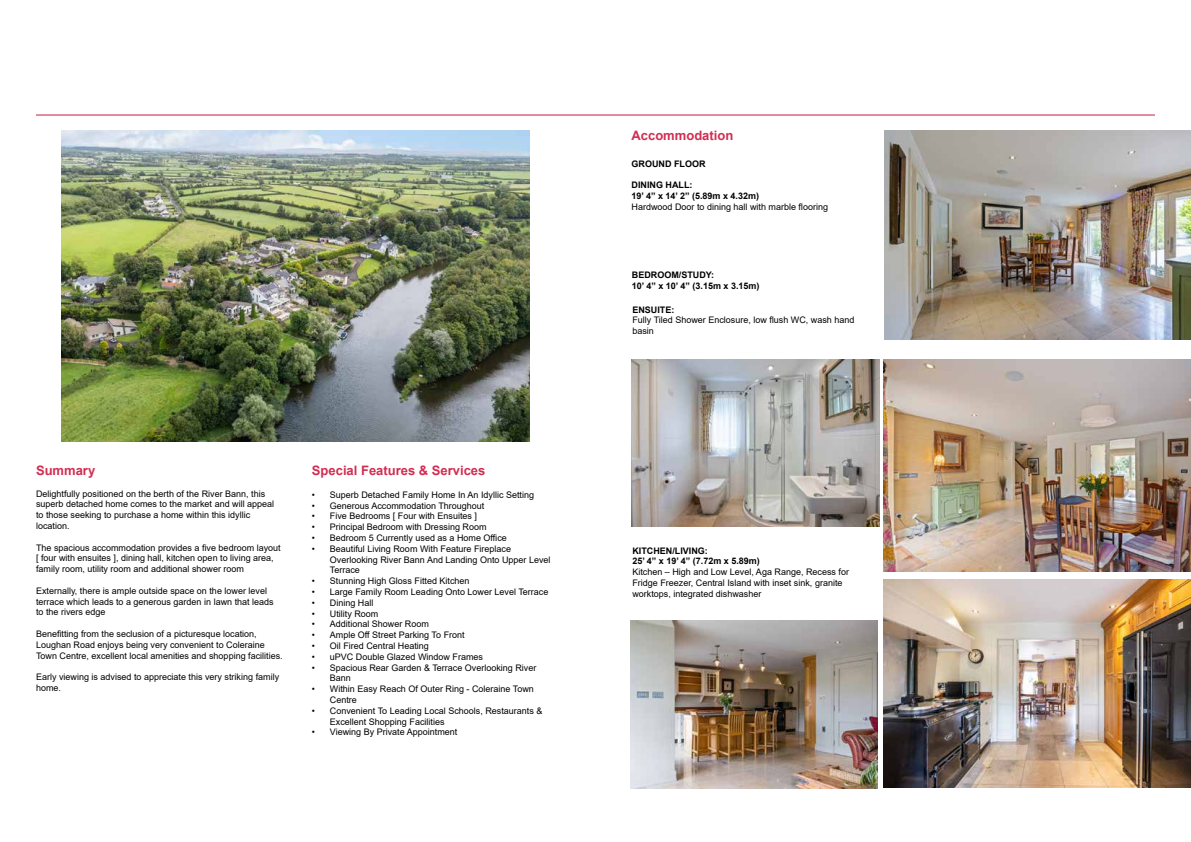
<style>
.page{position:relative;width:1191px;height:842px;background:#fff}
.page>*{position:absolute;margin:0;border:0;box-sizing:border-box;transform-origin:0 0}
.t1{font:700 13px "Arial";color:#d22d52}
.t2{font:9px/10.8px "Arial";color:#000}
.t3{font:700 9px/10.8px "Arial";color:#000}
</style>
<div class="page">
<img style="left:62px;top:130px;width:467px;height:312px">
<img style="left:884px;top:130px;width:307px;height:209px">
<img style="left:884px;top:359px;width:307px;height:213px">
<img style="left:631px;top:359px;width:248px;height:168px">
<hr style="left:36px;top:115px;width:1119px;height:1px;background:#cd163f">
<img style="left:884px;top:580px;width:307px;height:207px">
<img style="left:630px;top:621px;width:247px;height:167px">
<h1 class="t1" style="left:36px;top:461px;width:61px">Summary</h1>
<p class="t2" style="left:36px;top:488px;width:240px">Delightfully positioned on the berth of the River Bann, this superb detached home comes to the market and will appeal to those seeking to purchase a home within this idyllic location.</p>
<p class="t2" style="left:36px;top:542px;width:246px">The spacious accommodation provides a five bedroom layout [ four with ensuites ], dining hall, kitchen open to living area, family room, utility room and additional shower room</p>
<p class="t2" style="left:36px;top:585px;width:239px">Externally, there is ample outside space on the lower level terrace which leads to a generous garden in lawn that leads to the rivers edge</p>
<p class="t2" style="left:36px;top:628px;width:248px">Benefitting from the seclusion of a picturesque location,<br>Loughan Road enjoys being very convenient to Coleraine<br>Town Centre, excellent local amenities and shopping facilities.</p>
<p class="t2" style="left:36px;top:672px;width:245px">Early viewing is advised to appreciate this very striking family home.</p>
<h1 class="t1" style="left:312px;top:461px;width:175px">Special Features &amp; Services</h1>
<p class="t2" style="left:312px;top:489px;width:224px">• Superb Detached Family Home In An Idyllic Setting</p>
<p class="t2" style="left:312px;top:500px;width:174px">• Generous Accommodation Throughout</p>
<p class="t2" style="left:312px;top:511px;width:167px">• Five Bedrooms [ Four with Ensuites ]</p>
<p class="t2" style="left:312px;top:522px;width:176px">• Principal Bedroom with Dressing Room</p>
<p class="t2" style="left:312px;top:532px;width:196px">• Bedroom 5 Currently used as a Home Office</p>
<p class="t2" style="left:330px;top:543px;width:222px;text-indent:-18px">• Beautiful Living Room With Feature Fireplace<br>Overlooking River Bann And Landing Onto Upper Level<br>Terrace</p>
<p class="t2" style="left:312px;top:576px;width:159px">• Stunning High Gloss Fitted Kitchen</p>
<p class="t2" style="left:312px;top:586px;width:238px">• Large Family Room Leading Onto Lower Level Terrace</p>
<p class="t2" style="left:312px;top:597px;width:63px">• Dining Hall</p>
<p class="t2" style="left:312px;top:608px;width:68px">• Utility Room</p>
<p class="t2" style="left:312px;top:619px;width:119px">• Additional Shower Room</p>
<p class="t2" style="left:312px;top:630px;width:154px">• Ample Off Street Parking To Front</p>
<p class="t2" style="left:312px;top:640px;width:119px">• Oil Fired Central Heating</p>
<p class="t2" style="left:312px;top:651px;width:173px">• uPVC Double Glazed Window Frames</p>
<p class="t2" style="left:330px;top:662px;width:208px;text-indent:-18px">• Spacious Rear Garden &amp; Terrace Overlooking River<br>Bann</p>
<p class="t2" style="left:330px;top:684px;width:205px;text-indent:-18px">• Within Easy Reach Of Outer Ring - Coleraine Town<br>Centre</p>
<p class="t2" style="left:330px;top:705px;width:214px;text-indent:-18px">• Convenient To Leading Local Schools, Restaurants &amp;<br>Excellent Shopping Facilities</p>
<p class="t2" style="left:312px;top:727px;width:147px">• Viewing By Private Appointment</p>
<h1 class="t1" style="left:631px;top:126px;width:103px">Accommodation</h1>
<p class="t3" style="left:631px;top:158px;width:75px">GROUND FLOOR</p>
<p class="t3" style="left:631px;top:180px;width:129px">DINING HALL:<br>19’ 4” x 14’ 2” (5.89m x 4.32m)</p>
<p class="t2" style="left:631px;top:201px;width:198px">Hardwood Door to dining hall with marble flooring</p>
<p class="t3" style="left:632px;top:269px;width:129px">BEDROOM/STUDY:<br>10’ 4” x 10’ 4” (3.15m x 3.15m)</p>
<p class="t3" style="left:632px;top:304px;width:44px">ENSUITE:</p>
<p class="t2" style="left:632px;top:315px;width:224px">Fully Tiled Shower Enclosure, low flush WC, wash hand basin</p>
<p class="t3" style="left:632px;top:545px;width:129px">KITCHEN/LIVING:<br>25’ 4” x 19’ 4” (7.72m x 5.89m)</p>
<p class="t2" style="left:632px;top:567px;width:218px">Kitchen – High and Low Level, Aga Range, Recess for<br>Fridge Freezer, Central Island with inset sink, granite worktops, integrated dishwasher</p>
</div>
